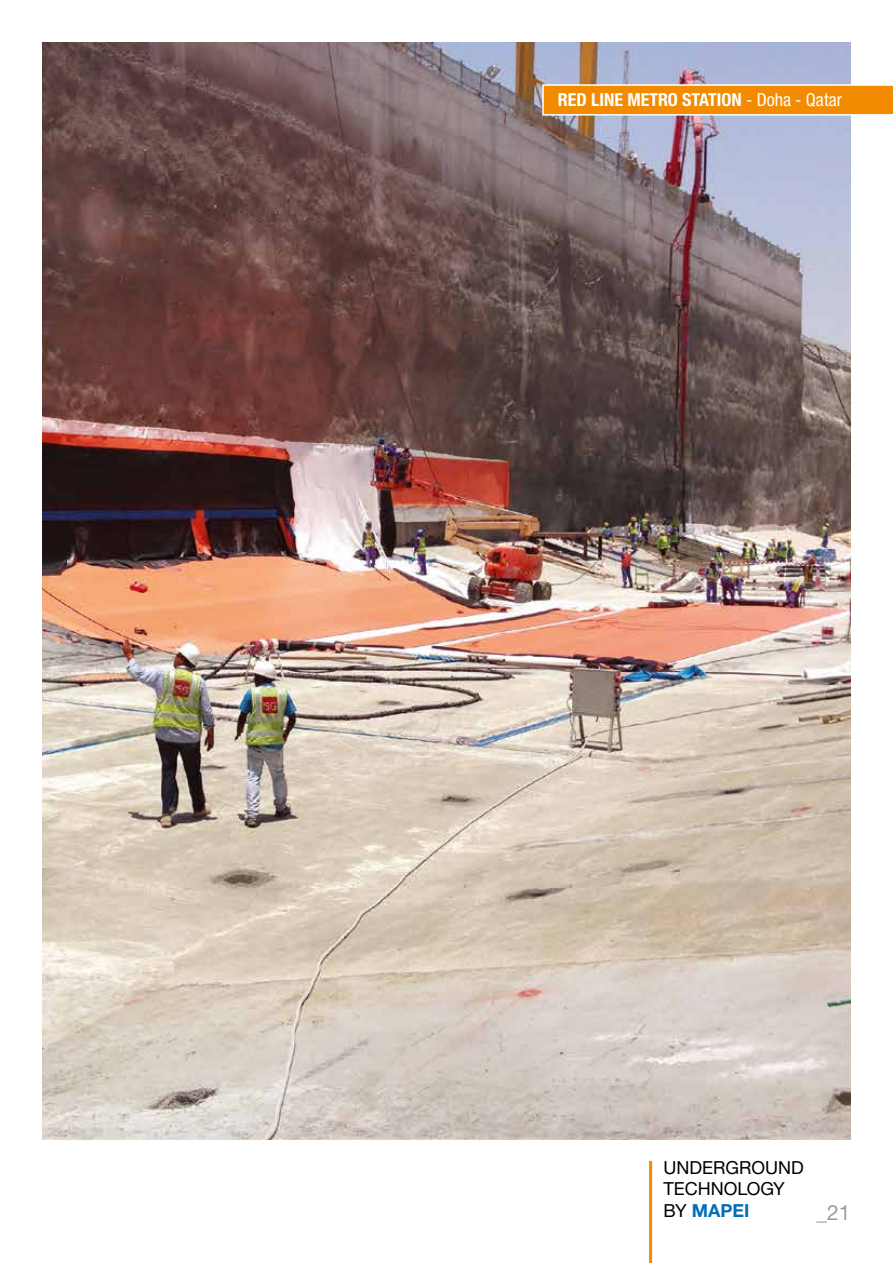
<style>
.page{position:relative;width:893px;height:1263px;background:#fff}
.page>*{position:absolute;margin:0;border:0;box-sizing:border-box;transform-origin:0 0}
.t1{font:21px "Helvetica Neue LTW1 G";color:#9c9c9d}
.t2{font:700 condensed 18px "Helvetica Neue LTW1 G";color:#fff}
.t3{font:18px/21.6px "Helvetica Neue LTW1 G";color:#000}
.s1{font-weight:400}
.s2{font-weight:700;color:#006eb9}
</style>
<div class="page">
<hr style="left:649px;top:1161px;width:3px;height:102px;background:#f28b00">
<img style="left:43px;top:43px;width:807px;height:1097px">
<svg style="left:542px;top:84px;width:351px;height:32px;background:#f1971d"></svg>
<p class="t2" style="left:558px;top:89px;width:286px">RED LINE METRO STATION <span class="s1">- Doha - Qatar</span></p>
<p class="t3" style="left:663px;top:1156px;width:142px">UNDERGROUND<br>TECHNOLOGY<br>BY <span class="s2">MAPEI</span></p>
<p class="t1" style="left:817px;top:1200px;width:35px">_21</p>
</div>
